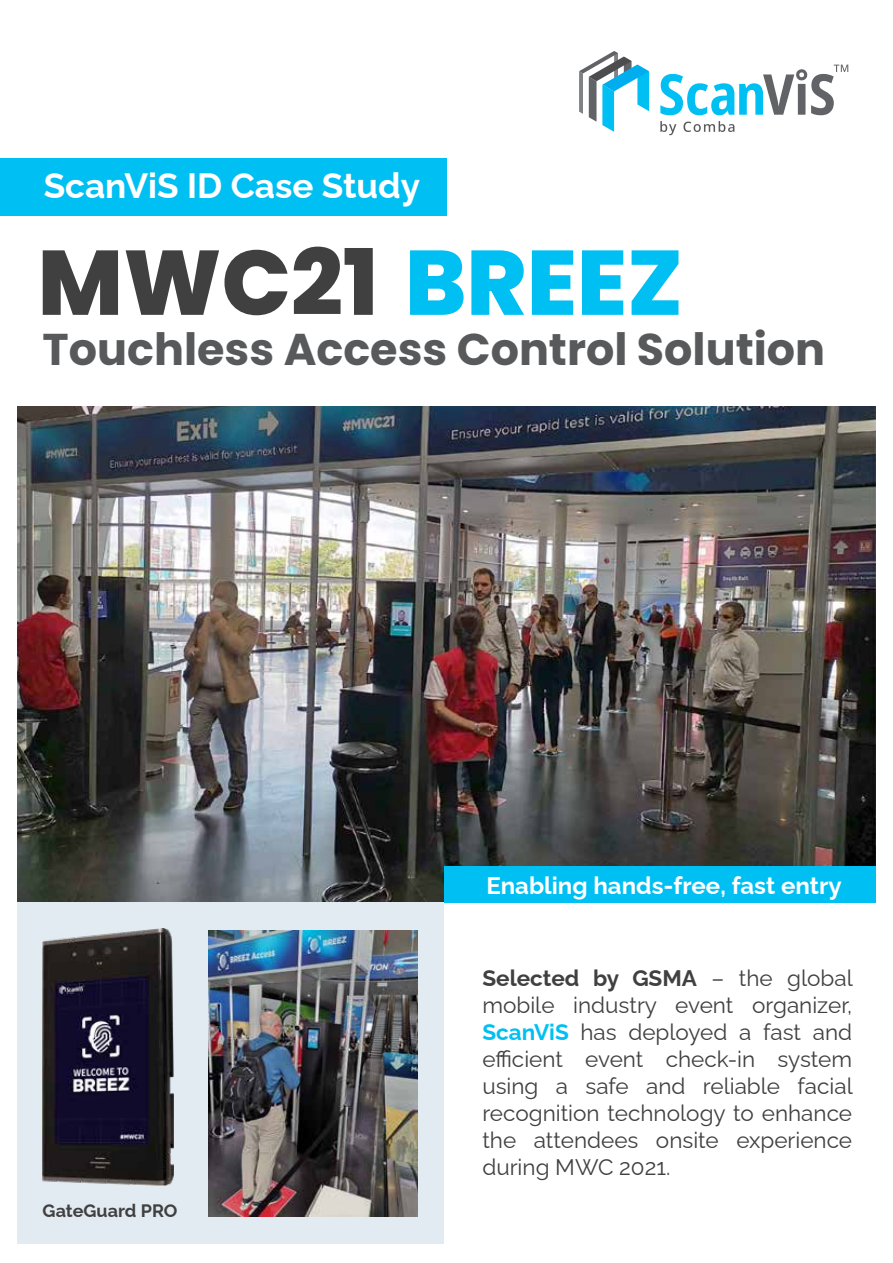
<style>
.page{position:relative;width:893px;height:1263px;background:#fff}
.page>*{position:absolute;margin:0;border:0;box-sizing:border-box;transform-origin:0 0}
.t1{font:800 91.5px "Poppins";color:#404041}
.t2{font:700 44.4px "Poppins";color:#58595b}
.t3{font:700 35.1px "Raleway";color:#fff}
.t4{font:700 24px "Raleway";color:#fff}
.t5{font:22.5px/27px "Raleway";color:#404041;text-align:justify}
.t6{font:700 18px "Raleway";color:#404041}
.s1{color:#00c0f3}
.s2{font-weight:700}
.s3{font-weight:700;color:#00c0f3}
</style>
<div class="page">
<img style="left:17px;top:406px;width:859px;height:496px">
<svg style="left:579px;top:51px;width:70px;height:81px"></svg>
<svg style="left:660px;top:121px;width:16px;height:14px"></svg>
<svg style="left:683px;top:121px;width:51px;height:11px"></svg>
<svg style="left:660px;top:65px;width:188px;height:50px"></svg>
<div style="left:0;top:158px;width:446px;height:58px;background:#00c0f3"></div>
<div style="left:17px;top:902px;width:427px;height:341px;background:#e2ebf1"></div>
<div style="left:444px;top:866px;width:432px;height:36px;background:#00c0f3"></div>
<img style="left:43px;top:928px;width:131px;height:257px">
<img style="left:208px;top:930px;width:209px;height:287px">
<h3 class="t3" style="left:44px;top:158px;width:378px">ScanViS ID Case Study</h3>
<h1 class="t1" style="left:38px;top:230px;width:647px">MWC21 <span class="s1">BREEZ</span></h1>
<h2 class="t2" style="left:43px;top:324px;width:784px">Touchless Access Control Solution</h2>
<p class="t4" style="left:486px;top:866px;width:357px">Enabling hands-free, fast entry</p>
<p class="t6" style="left:43px;top:1196px;width:136px">GateGuard PRO</p>
<p class="t5" style="left:482px;top:962px;width:372px"><span class="s2">Selected by GSMA</span> – the global mobile industry event organizer, <span class="s3">ScanViS</span> has deployed a fast and efficient event check-in system using a safe and reliable facial recognition technology to enhance the attendees onsite experience during MWC 2021.</p>
</div>
